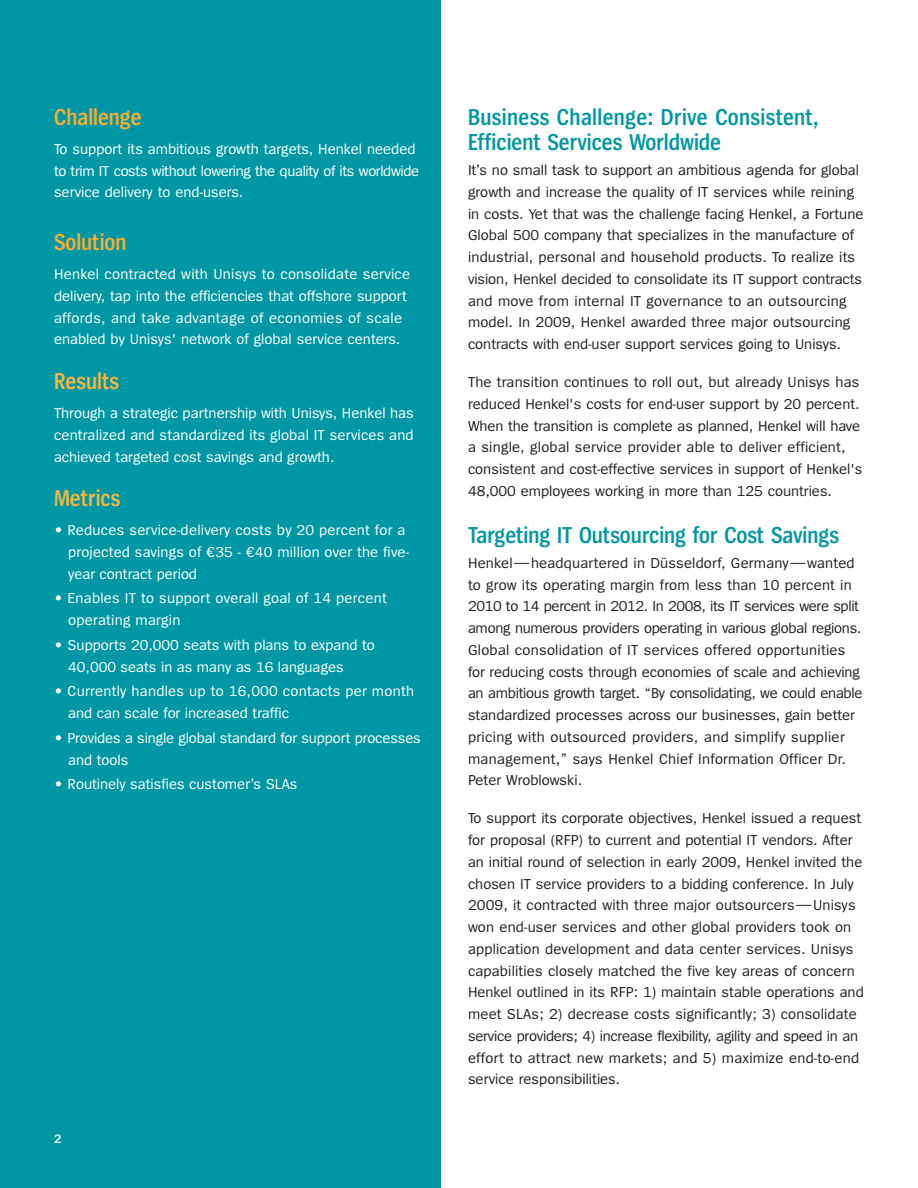
<style>
.page{position:relative;width:918px;height:1188px;background:#fff}
.page>*{position:absolute;margin:0;border:0;box-sizing:border-box;transform-origin:0 0}
.t1{font:600 24px/25.5px "Spiegel Cd";color:#0097a4}
.t2{font:600 24px "Spiegel Cd";color:#faac32}
.t3{font:600 24px "Spiegel Cd";color:#fcb53d}
.t4{font:15px/21.8px "Spiegel";color:#231f20}
.t5{font:15px/21.8px "Spiegel";color:#fff}
.t6{font:600 12.75px "Spiegel";color:#fff}
.s1{font-weight:600}
</style>
<div class="page">
<div style="left:0;top:0;width:441px;height:1188px;background:#0097a4"></div>
<h1 class="t2" style="left:54px;top:108px;width:89px">Challenge</h1>
<p class="t5" style="left:54px;top:139px;width:367px">To support its ambitious growth targets, Henkel needed to trim IT costs without lowering the quality of its worldwide service delivery to end-users.</p>
<h1 class="t2" style="left:54px;top:233px;width:74px">Solution</h1>
<p class="t5" style="left:54px;top:264px;width:358px">Henkel contracted with Unisys to consolidate service delivery, tap into the efficiencies that offshore support affords, and take advantage of economies of scale enabled by Unisys' network of global service centers.</p>
<h1 class="t3" style="left:54px;top:372px;width:67px">Results</h1>
<p class="t5" style="left:54px;top:403px;width:361px;text-align:justify">Through a strategic partnership with Unisys, Henkel has centralized and standardized its global IT services and achieved targeted cost savings and growth.</p>
<h1 class="t3" style="left:54px;top:489px;width:68px">Metrics</h1>
<p class="t5" style="left:68px;top:520px;width:342px;text-indent:-14px">• Reduces service-delivery costs by 20 percent for a projected savings of €35 - €40 million over the five&shy;year contract period</p>
<p class="t5" style="left:68px;top:589px;width:320px;text-indent:-14px"><span class="s1">•</span> Enables IT to support overall goal of 14 percent operating margin</p>
<p class="t5" style="left:68px;top:635px;width:308px;text-indent:-14px"><span class="s1">•</span> Supports 20,000 seats with plans to expand to<br>40,000 seats in as many as 16 languages</p>
<p class="t5" style="left:68px;top:682px;width:347px;text-indent:-14px"><span class="s1">•</span> Currently handles up to 16,000 contacts per month and can scale for increased traffic</p>
<p class="t5" style="left:68px;top:728px;width:354px;text-indent:-14px"><span class="s1">•</span> Provides a single global standard for support processes and tools</p>
<p class="t5" style="left:54px;top:775px;width:245px"><span class="s1">•</span> Routinely satisfies customer’s SLAs</p>
<p class="t6" style="left:54px;top:1134px;width:9px">2</p>
<h1 class="t1" style="left:468px;top:106px;width:352px">Business Challenge: Drive Consistent,<br>Efficient Services Worldwide</h1>
<p class="t4" style="left:468px;top:160px;width:397px">It’s no small task to support an ambitious agenda for global growth and increase the quality of IT services while reining in costs. Yet that was the challenge facing Henkel, a Fortune Global 500 company that specializes in the manufacture of industrial, personal and household products. To realize its vision, Henkel decided to consolidate its IT support contracts and move from internal IT governance to an outsourcing model. In 2009, Henkel awarded three major outsourcing contracts with end-user support services going to Unisys.</p>
<p class="t4" style="left:468px;top:372px;width:396px">The transition continues to roll out, but already Unisys has reduced Henkel's costs for end-user support by 20 percent.<br>When the transition is complete as planned, Henkel will have a single, global service provider able to deliver efficient, consistent and cost-effective services in support of Henkel's 48,000 employees working in more than 125 countries.</p>
<h1 class="t1" style="left:468px;top:524px;width:373px">Targeting IT Outsourcing for Cost Savings</h1>
<p class="t4" style="left:468px;top:553px;width:396px">Henkel—headquartered in Düsseldorf, Germany—wanted to grow its operating margin from less than 10 percent in 2010 to 14 percent in 2012. In 2008, its IT services were split among numerous providers operating in various global regions.<br>Global consolidation of IT services offered opportunities for reducing costs through economies of scale and achieving an ambitious growth target. “By consolidating, we could enable standardized processes across our businesses, gain better pricing with outsourced providers, and simplify supplier management,” says Henkel Chief Information Officer Dr.<br>Peter Wroblowski.</p>
<p class="t4" style="left:468px;top:809px;width:397px">To support its corporate objectives, Henkel issued a request for proposal (RFP) to current and potential IT vendors. After an initial round of selection in early 2009, Henkel invited the chosen IT service providers to a bidding conference. In July 2009, it contracted with three major outsourcers—Unisys won end-user services and other global providers took on application development and data center services. Unisys capabilities closely matched the five key areas of concern Henkel outlined in its RFP: 1) maintain stable operations and meet SLAs; 2) decrease costs significantly; 3) consolidate service providers; 4) increase flexibility, agility and speed in an effort to attract new markets; and 5) maximize end-to-end service responsibilities.</p>
</div>
